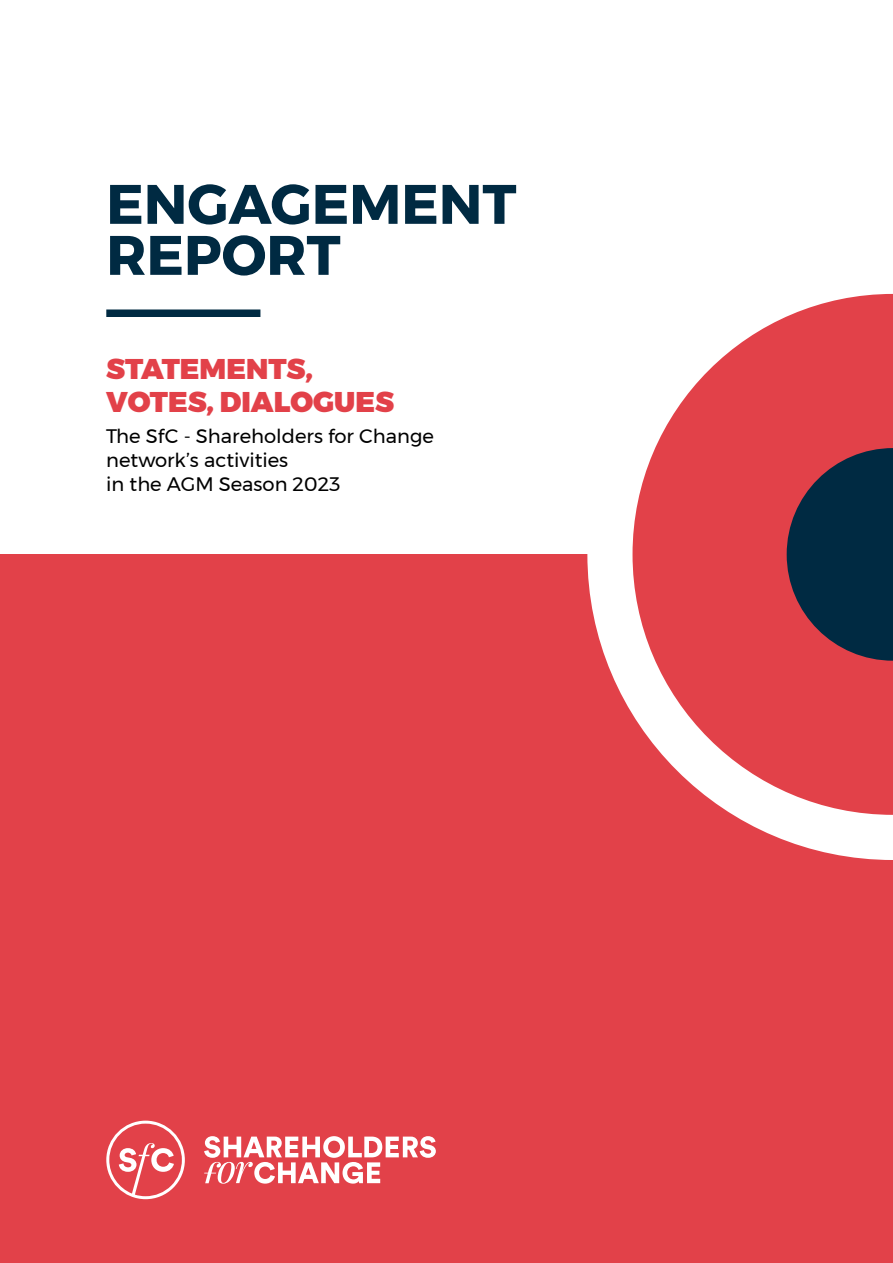
<style>
.page{position:relative;width:893px;height:1263px;background:#fff}
.page>*{position:absolute;margin:0;border:0;box-sizing:border-box;transform-origin:0 0}
.t1{font:700 55.5px/51px "Montserrat";color:#002a42}
.t2{font:900 28.5px/33px "Montserrat";color:#e24149}
.t3{font:19.5px/24px "Montserrat";color:#000}
</style>
<div class="page">
<div style="left:0;top:554px;width:893px;height:709px;background:#e24149"></div>
<div style="left:106px;top:309px;width:154px;height:8px;background:#002a42"></div>
<svg style="left:106px;top:1121px;width:79px;height:78px"></svg>
<svg style="left:204px;top:1136px;width:232px;height:48px"></svg>
<svg style="left:587px;top:293px;width:306px;height:567px;fill:#fff"></svg>
<svg style="left:632px;top:294px;width:261px;height:521px"></svg>
<svg style="left:787px;top:448px;width:106px;height:213px"></svg>
<h1 class="t1" style="left:106px;top:179px;width:412px">ENGAGEMENT<br>REPORT</h1>
<h2 class="t2" style="left:106px;top:353px;width:289px">STATEMENTS,<br>VOTES, DIALOGUES</h2>
<p class="t3" style="left:106px;top:423px;width:329px">The SfC - Shareholders for Change network’s activities<br>in the AGM Season 2023</p>
</div>
